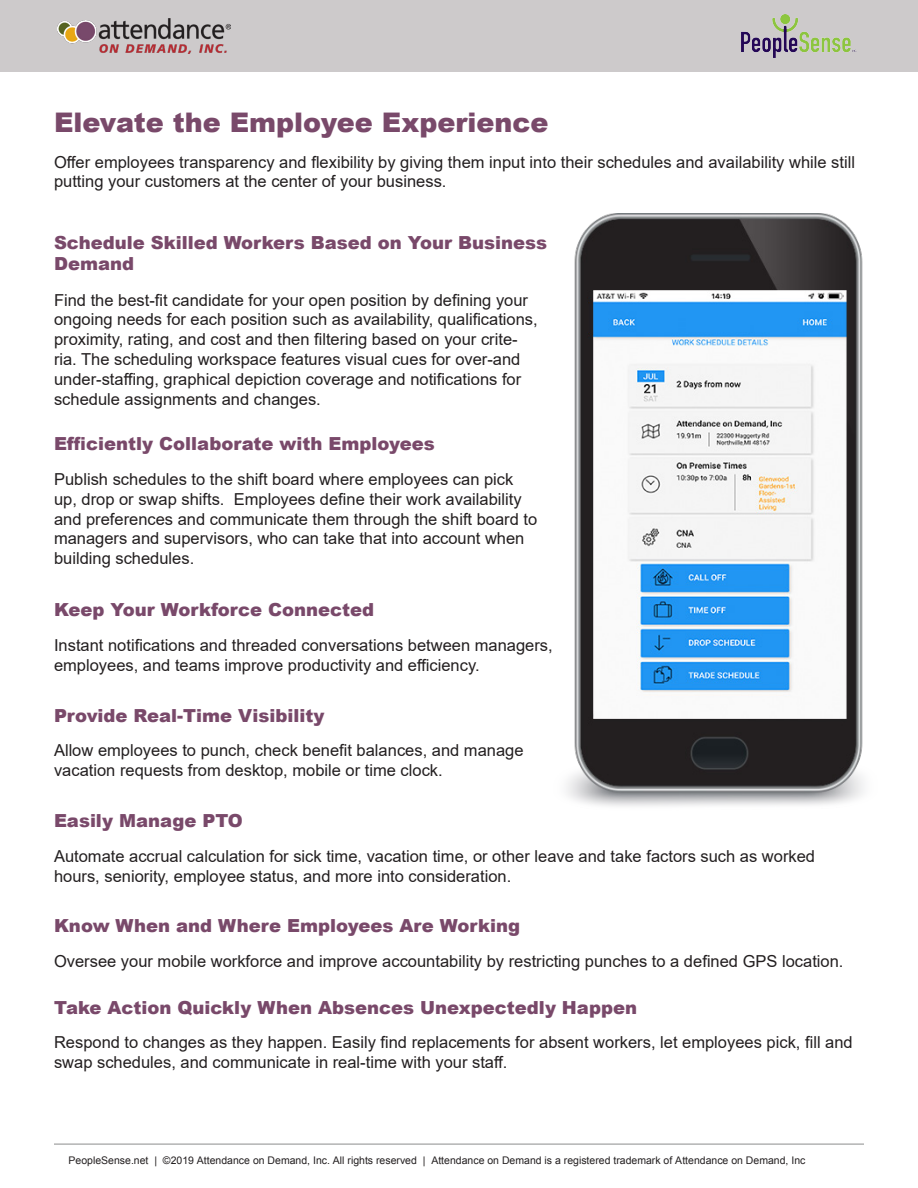
<style>
.page{position:relative;width:918px;height:1188px;background:#fff}
.page>*{position:absolute;margin:0;border:0;box-sizing:border-box;transform-origin:0 0}
.t1{font:900 27px "Arial";color:#79496a}
.t2{font:900 18px/21.6px "Arial";color:#79496a}
.t3{font:16.5px/19.8px "Arial";color:#231f20}
.t4{font:10.5px "Arial";color:#231f20}
</style>
<div class="page">
<hr style="left:54px;top:1144px;width:810px;height:1px;background:#989999">
<img style="left:566px;top:214px;width:298px;height:592px">
<div style="left:0;top:0;width:918px;height:71px;background:#cdcacb"></div>
<img style="left:57px;top:18px;width:174px;height:35px">
<img style="left:742px;top:14px;width:114px;height:44px">
<p class="t1" style="left:54px;top:103px;width:496px">Elevate the Employee Experience</p>
<p class="t3" style="left:54px;top:152px;width:803px">Offer employees transparency and flexibility by giving them input into their schedules and availability while still putting your customers at the center of your business.</p>
<p class="t2" style="left:54px;top:231px;width:495px">Schedule Skilled Workers Based on Your Business<br>Demand</p>
<p class="t3" style="left:54px;top:290px;width:485px">Find the best-fit candidate for your open position by defining your ongoing needs for each position such as availability, qualifications, proximity, rating, and cost and then filtering based on your crite&shy;ria. The scheduling workspace features visual cues for over-and under-staffing, graphical depiction coverage and notifications for schedule assignments and changes.</p>
<p class="t2" style="left:54px;top:433px;width:382px">Efficiently Collaborate with Employees</p>
<p class="t3" style="left:54px;top:469px;width:485px">Publish schedules to the shift board where employees can pick up, drop or swap shifts. Employees define their work availability and preferences and communicate them through the shift board to managers and supervisors, who can take that into account when building schedules.</p>
<p class="t2" style="left:54px;top:598px;width:322px">Keep Your Workforce Connected</p>
<p class="t3" style="left:54px;top:635px;width:500px">Instant notifications and threaded conversations between managers, employees, and teams improve productivity and efficiency.</p>
<p class="t2" style="left:54px;top:704px;width:272px">Provide Real-Time Visibility</p>
<p class="t3" style="left:54px;top:740px;width:471px">Allow employees to punch, check benefit balances, and manage vacation requests from desktop, mobile or time clock.</p>
<p class="t2" style="left:54px;top:809px;width:190px">Easily Manage PTO</p>
<p class="t3" style="left:54px;top:846px;width:763px">Automate accrual calculation for sick time, vacation time, or other leave and take factors such as worked hours, seniority, employee status, and more into consideration.</p>
<p class="t2" style="left:54px;top:914px;width:468px">Know When and Where Employees Are Working</p>
<p class="t3" style="left:54px;top:951px;width:791px">Oversee your mobile workforce and improve accountability by restricting punches to a defined GPS location.</p>
<p class="t2" style="left:54px;top:996px;width:585px">Take Action Quickly When Absences Unexpectedly Happen</p>
<p class="t3" style="left:54px;top:1033px;width:800px">Respond to changes as they happen. Easily find replacements for absent workers, let employees pick, fill and swap schedules, and communicate in real-time with your staff.</p>
<p class="t4" style="left:69px;top:1154px;width:738px">PeopleSense.net | ©2019 Attendance on Demand, Inc. All rights reserved | Attendance on Demand is a registered trademark of Attendance on Demand, Inc</p>
</div>
